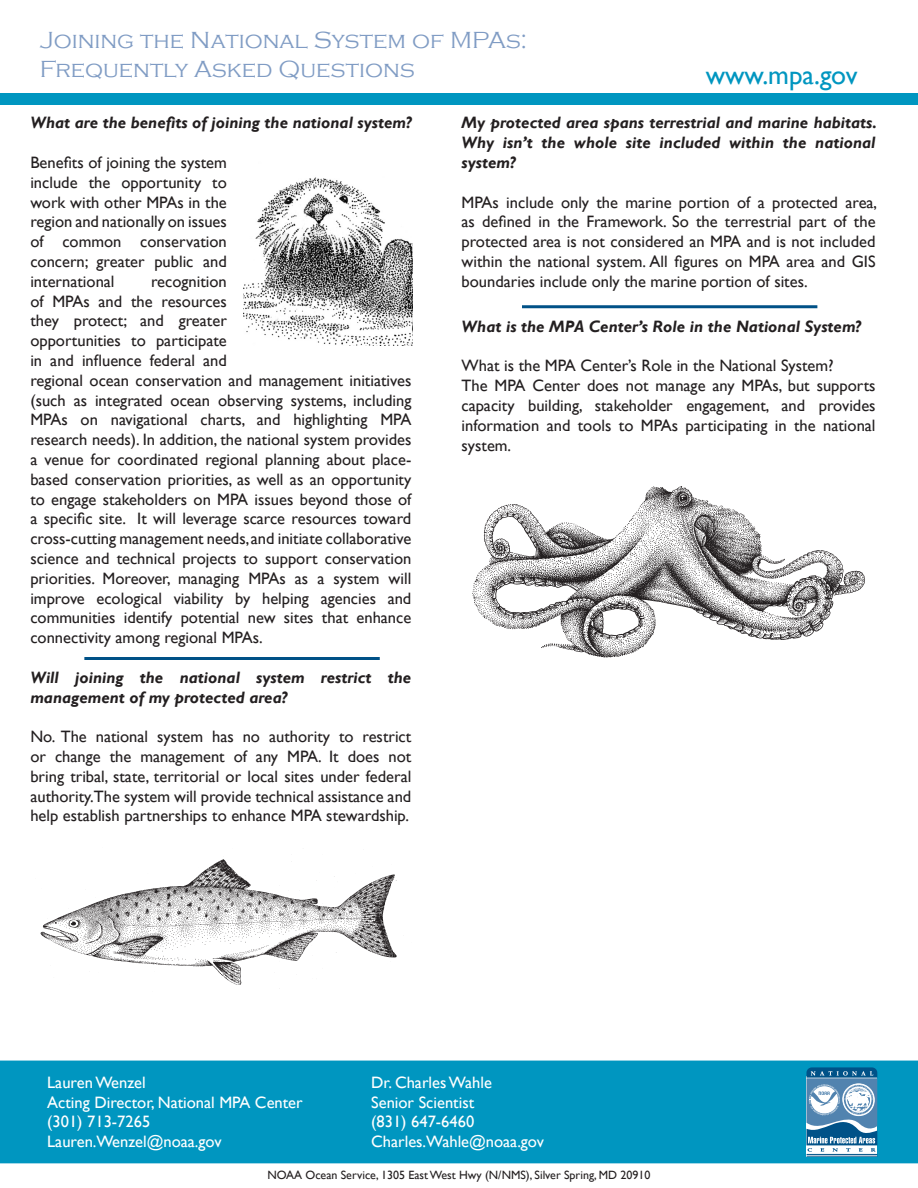
<style>
.page{position:relative;width:918px;height:1188px;background:#fff}
.page>*{position:absolute;margin:0;border:0;box-sizing:border-box;transform-origin:0 0}
.t1{font:27px "Gill Sans";color:#0096c0}
.t2{font:300 24px "Copperplate Gothic";color:#809cc4}
.t3{font:16.5px/19.8px "Gill Sans";color:#231f20;text-align:justify}
.t4{font:italic 700 16.5px/19.8px "Gill Sans";color:#231f20}
.t5{font:16.5px "Gill Sans";color:#fff}
.t6{font:12px "Gill Sans";color:#231f20}
</style>
<div class="page">
<div style="left:0;top:93px;width:918px;height:12px;background:#0096c0"></div>
<hr style="left:522px;top:305px;width:295px;height:3px;background:#005187">
<hr style="left:84px;top:657px;width:296px;height:3px;background:#005187">
<img style="left:243px;top:177px;width:170px;height:169px">
<div style="left:0;top:1061px;width:918px;height:102px;background:#0096c0"></div>
<div style="left:806px;top:1076px;width:71px;height:80px;background:#f7f9fb"></div>
<hr style="left:807px;top:1154px;width:70px;height:1px;background:#005288">
<hr style="left:807px;top:1156px;width:70px;height:1px;background:#005288">
<svg style="left:806px;top:1067px;width:71px;height:85px"></svg>
<img style="left:472px;top:486px;width:393px;height:172px">
<img style="left:40px;top:859px;width:357px;height:130px">
<p class="t2" style="left:40px;top:27px;width:489px">Joining the National System of MPAs:</p>
<p class="t2" style="left:40px;top:56px;width:376px">Frequently Asked Questions</p>
<p class="t1" style="left:706px;top:59px;width:154px">www.mpa.gov</p>
<p class="t4" style="left:30px;top:113px;width:382px">What are the benefits of joining the national system?</p>
<p class="t3" style="left:30px;top:153px;width:198px">Benefits of joining the system include the opportunity to work with other MPAs in the region and nationally on issues of common conservation concern; greater public and international</p>
<p class="t3" style="left:30px;top:272px;width:383px;text-align:left;text-indent:121px">recognition<br>of MPAs and the resources<br>they protect; and greater<br>opportunities to participate<br>in and influence federal and<br>regional ocean conservation and management initiatives (such as integrated ocean observing systems, including MPAs on navigational charts, and highlighting MPA research needs). In addition, the national system provides a venue for coordinated regional planning about place&shy;based conservation priorities, as well as an opportunity to engage stakeholders on MPA issues beyond those of a specific site. It will leverage scarce resources toward cross-cutting management needs, and initiate collaborative science and technical projects to support conservation priorities. Moreover, managing MPAs as a system will improve ecological viability by helping agencies and communities identify potential new sites that enhance connectivity among regional MPAs.</p>
<p class="t4" style="left:30px;top:668px;width:383px">Will joining the national system restrict the management of my protected area?</p>
<p class="t3" style="left:30px;top:727px;width:383px">No. The national system has no authority to restrict or change the management of any MPA. It does not bring tribal, state, territorial or local sites under federal authority.The system will provide technical assistance and help establish partnerships to enhance MPA stewardship.</p>
<p class="t4" style="left:462px;top:113px;width:417px;text-align:justify">My protected area spans terrestrial and marine habitats.<br>Why isn’t the whole site included within the national system?</p>
<p class="t3" style="left:462px;top:192px;width:417px">MPAs include only the marine portion of a protected area, as defined in the Framework. So the terrestrial part of the protected area is not considered an MPA and is not included within the national system. All figures on MPA area and GIS boundaries include only the marine portion of sites.</p>
<p class="t4" style="left:462px;top:317px;width:401px">What is the MPA Center’s Role in the National System?</p>
<p class="t3" style="left:462px;top:356px;width:374px">What is the MPA Center’s Role in the National System?</p>
<p class="t3" style="left:462px;top:376px;width:416px">The MPA Center does not manage any MPAs, but supports capacity building, stakeholder engagement, and provides information and tools to MPAs participating in the national system.</p>
<p class="t5" style="left:47px;top:1073px;width:100px">Lauren Wenzel</p>
<p class="t5" style="left:371px;top:1073px;width:122px">Dr. Charles Wahle</p>
<p class="t5" style="left:47px;top:1092px;width:257px">Acting Director, National MPA Center</p>
<p class="t5" style="left:371px;top:1092px;width:105px">Senior Scientist</p>
<p class="t5" style="left:47px;top:1112px;width:105px">(301) 713-7265</p>
<p class="t5" style="left:371px;top:1112px;width:105px">(831) 647-6460</p>
<p class="t5" style="left:47px;top:1132px;width:176px">Lauren.Wenzel@noaa.gov</p>
<p class="t5" style="left:371px;top:1132px;width:174px">Charles.Wahle@noaa.gov</p>
<p class="t6" style="left:267px;top:1168px;width:385px">NOAA Ocean Service, 1305 East West Hwy (N/NMS), Silver Spring, MD 20910</p>
</div>
